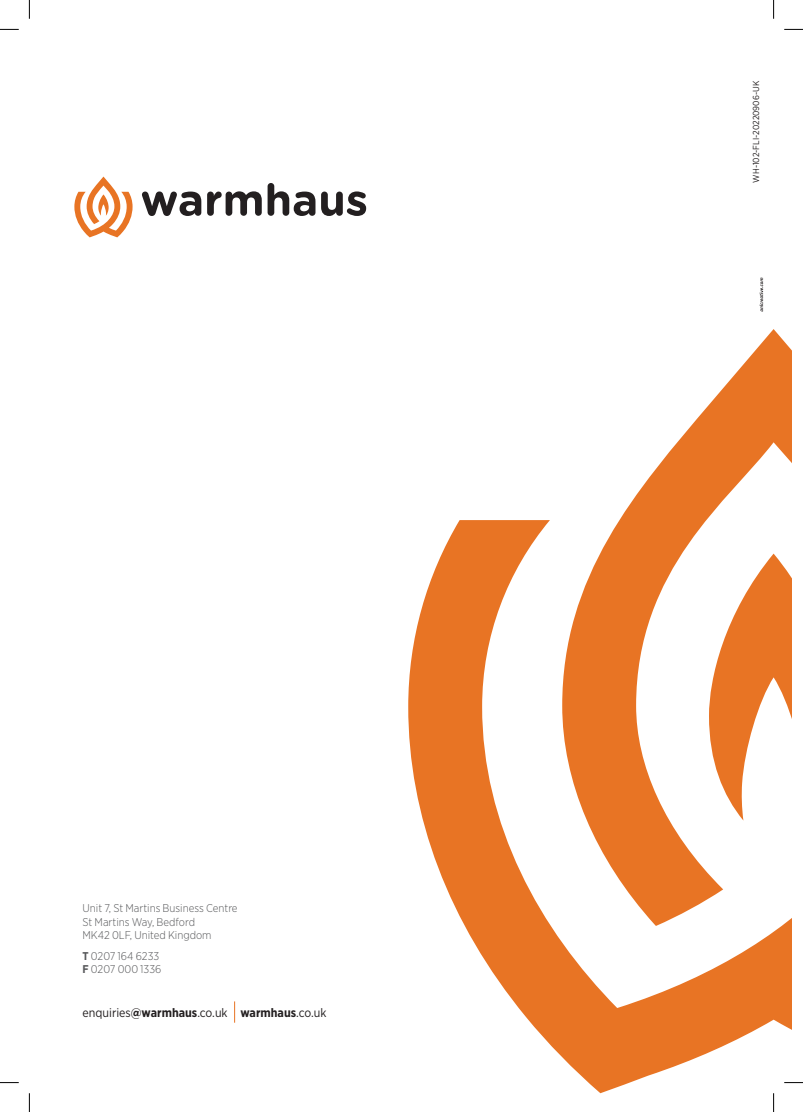
<style>
.page{position:relative;width:803px;height:1112px;background:#fff}
.page>*{position:absolute;margin:0;border:0;box-sizing:border-box;transform-origin:0 0}
.t1{font:12.38px "Gotham Narrow";color:#231f20}
.t2{font:300 11.25px/13.5px "Gotham Narrow";color:#57585a}
.t3{font:8.75px "Gotham Narrow";color:#231f20}
.s1{font-weight:700}
</style>
<div class="page">
<svg style="left:142px;top:191px;width:59px;height:25px"></svg>
<svg style="left:207px;top:191px;width:55px;height:25px"></svg>
<svg style="left:268px;top:183px;width:47px;height:33px"></svg>
<svg style="left:321px;top:191px;width:45px;height:25px"></svg>
<svg style="left:74px;top:176px;width:59px;height:61px"></svg>
<svg style="left:408px;top:329px;width:383px;height:763px"></svg>
<svg style="left:234px;top:1001px;width:1px;height:21px"></svg>
<svg style="left:759px;top:277px;width:4px;height:34px"></svg>
<svg style="left:0;top:29px;width:19px;height:1px"></svg>
<svg style="left:784px;top:29px;width:19px;height:1px"></svg>
<svg style="left:0;top:1082px;width:19px;height:1px"></svg>
<svg style="left:784px;top:1081px;width:19px;height:2px"></svg>
<svg style="left:29px;top:0;width:1px;height:19px"></svg>
<svg style="left:29px;top:1093px;width:1px;height:18px"></svg>
<svg style="left:773px;top:0;width:1px;height:19px"></svg>
<svg style="left:773px;top:1093px;width:1px;height:18px"></svg>
<p class="t2" style="left:83px;top:900px;width:157px">Unit 7, St Martins Business Centre<br>St Martins Way, Bedford<br>MK42 0LF, United Kingdom</p>
<p class="t2" style="left:83px;top:948px;width:80px"><span class="s1">T</span> 0207 164 6233<br><span class="s1">F</span> 0207 000 1336</p>
<p class="t1" style="left:83px;top:1004px;width:245px">enquiries<span class="s1">@warmhaus</span>.co.uk <span class="s1">warmhaus</span>.co.uk</p>
<p class="t3" style="left:751px;top:182px;width:103px;rotate:-90deg">WH-102-FLI-20220906-UK</p>
</div>
